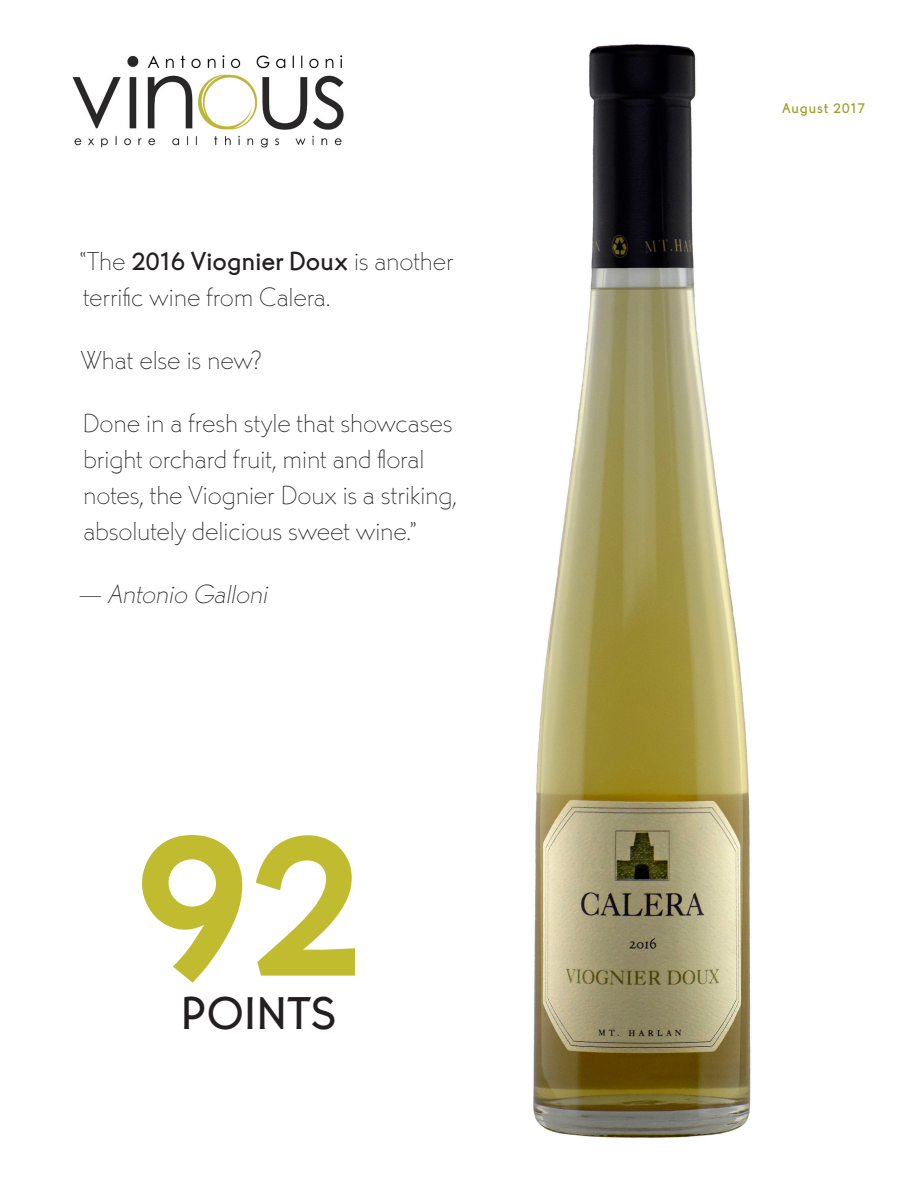
<style>
.page{position:relative;width:918px;height:1188px;background:#fff}
.page>*{position:absolute;margin:0;border:0;box-sizing:border-box;transform-origin:0 0}
.t1{font:700 215.55px "Martin Got URWT";color:#c1bc2f}
.t2{font:500 47.85px "Martin Got URWT";letter-spacing:.015em;color:#231f20}
.t3{font:100 27px/36px "Martin Got URWT";letter-spacing:-.01em;color:#231f20}
.t4{font:italic 100 27px "Martin Got URWT";color:#231f20}
.t5{font:500 15px "Martin Got URWT";letter-spacing:.055em;color:#9f9d24}
.s1{font-weight:500}
</style>
<div class="page">
<img style="left:72px;top:55px;width:272px;height:93px">
<img style="left:533px;top:44px;width:218px;height:1094px">
<p class="t3" style="left:79px;top:242px;width:376px">“The <span class="s1">2016 Viognier Doux</span> is another terrific wine from Calera.</p>
<p class="t3" style="left:81px;top:341px;width:183px">What else is new?</p>
<p class="t3" style="left:83px;top:404px;width:376px">Done in a fresh style that showcases bright orchard fruit, mint and floral notes, the Viognier Doux is a striking, absolutely delicious sweet wine.”</p>
<p class="t4" style="left:78px;top:578px;width:197px">— Antonio Galloni</p>
<p class="t1" style="left:128px;top:779px;width:241px">92</p>
<p class="t2" style="left:181px;top:985px;width:157px">POINTS</p>
<p class="t5" style="left:782px;top:99px;width:85px">August 2017</p>
</div>
